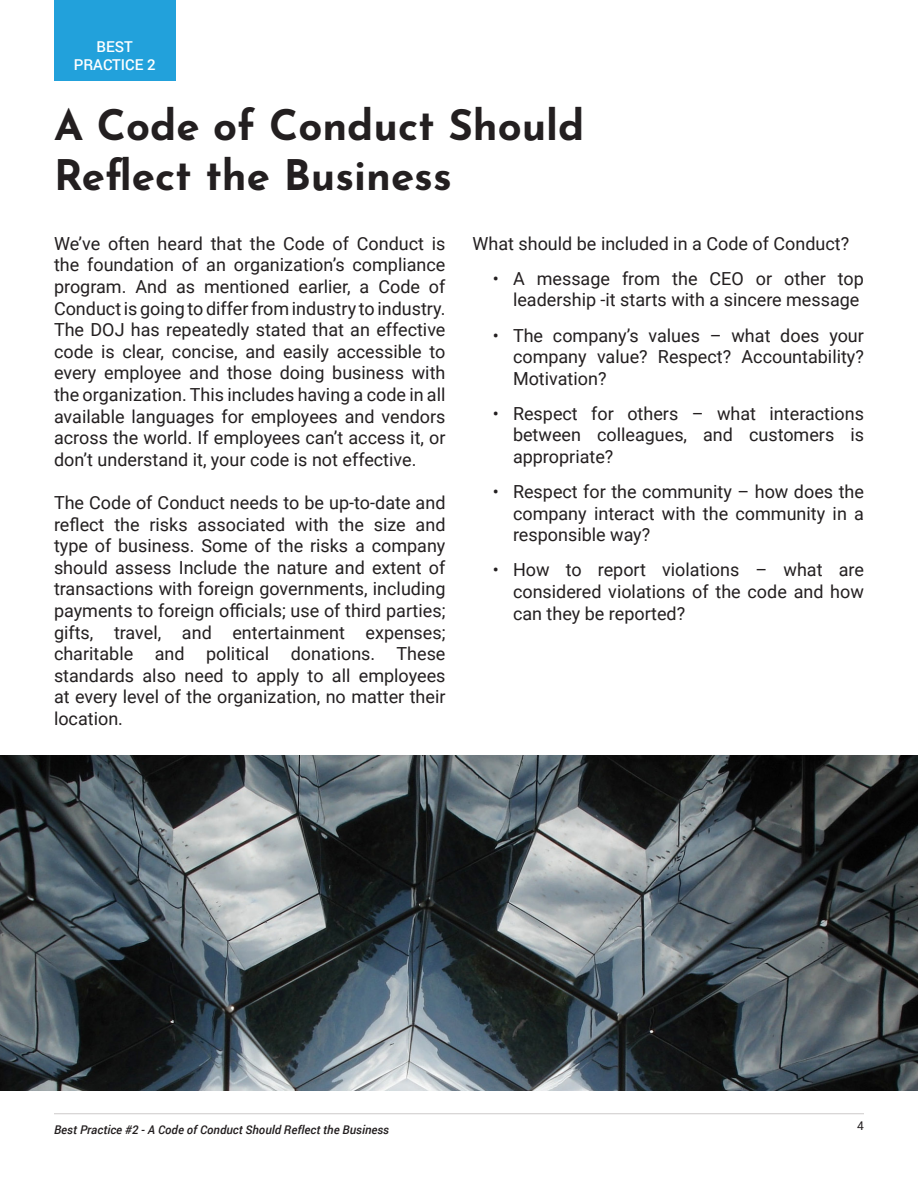
<style>
.page{position:relative;width:918px;height:1188px;background:#fff}
.page>*{position:absolute;margin:0;border:0;box-sizing:border-box;transform-origin:0 0}
.t1{font:700 42px/50.4px "Josefin Sans";color:#231f20}
.t2{font:18px/21.6px "Roboto";color:#231f20;text-align:justify}
.t3{font:500 15px/18px "Roboto";color:#fff;text-align:center}
.t4{font:italic 500 12px "Roboto";color:#231f20}
.t5{font:12px "Roboto";color:#231f20}
</style>
<div class="page">
<hr style="left:54px;top:1113px;width:810px;height:1px;background:#cdcaca">
<div style="left:54px;top:0;width:122px;height:81px;background:#22a1db"></div>
<img style="left:0;top:755px;width:918px;height:336px">
<p class="t3" style="left:74px;top:37px;width:84px">BEST<br>PRACTICE 2</p>
<p class="t1" style="left:54px;top:96px;width:532px">A Code of Conduct Should<br>Reflect the Business</p>
<p class="t2" style="left:54px;top:232px;width:393px">We’ve often heard that the Code of Conduct is the foundation of an organization’s compliance program. And as mentioned earlier, a Code of Conduct is going to differ from industry to industry.<br>The DOJ has repeatedly stated that an effective code is clear, concise, and easily accessible to every employee and those doing business with the organization. This includes having a code in all available languages for employees and vendors across the world. If employees can’t access it, or don’t understand it, your code is not effective.</p>
<p class="t2" style="left:54px;top:491px;width:393px">The Code of Conduct needs to be up-to-date and reflect the risks associated with the size and type of business. Some of the risks a company should assess Include the nature and extent of transactions with foreign governments, including payments to foreign officials; use of third parties; gifts, travel, and entertainment expenses; charitable and political donations. These standards also need to apply to all employees at every level of the organization, no matter their location.</p>
<p class="t2" style="left:472px;top:232px;width:378px">What should be included in a Code of Conduct?</p>
<p class="t2" style="left:493px;top:267px;width:373px;text-align:right">• A message from the CEO or other top leadership -it starts with a sincere message</p>
<p class="t2" style="left:513px;top:324px;width:352px;text-indent:-20px">• The company’s values – what does your company value? Respect? Accountability?<br>Motivation?</p>
<p class="t2" style="left:513px;top:402px;width:353px;text-indent:-20px">• Respect for others – what interactions between colleagues, and customers is appropriate?</p>
<p class="t2" style="left:513px;top:480px;width:353px;text-indent:-20px">• Respect for the community – how does the company interact with the community in a responsible way?</p>
<p class="t2" style="left:513px;top:559px;width:353px;text-indent:-20px">• How to report violations – what are considered violations of the code and how can they be reported?</p>
<p class="t4" style="left:54px;top:1121px;width:337px">Best Practice #2 - A Code of Conduct Should Reflect the Business</p>
<p class="t5" style="left:857px;top:1118px;width:8px">4</p>
</div>
